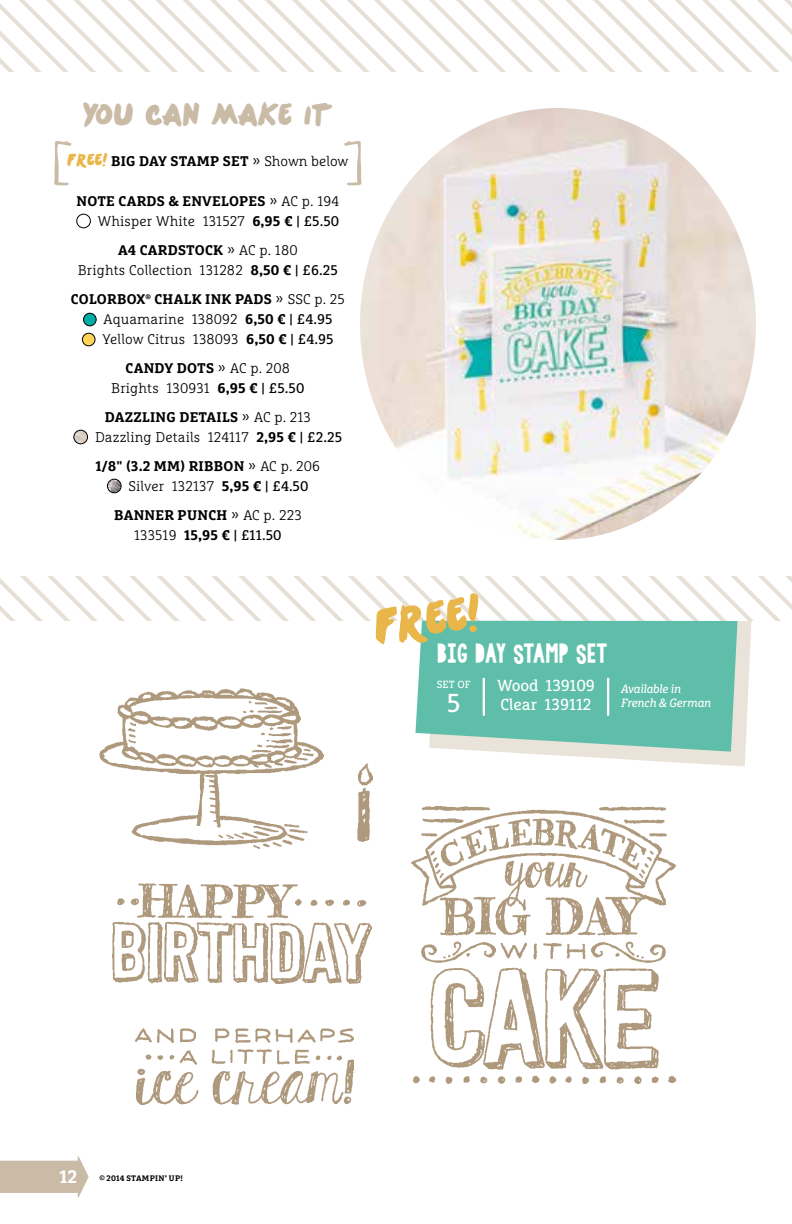
<style>
.page{position:relative;width:792px;height:1224px;background:#fff}
.page>*{position:absolute;margin:0;border:0;box-sizing:border-box;transform-origin:0 0}
.t1{font:56.2px "One Direction";color:#e9b64a}
.t2{font:37.4px "One Direction";letter-spacing:-.01em;color:#cabba7}
.t3{font:26px "KGBLESSYOURHEART";letter-spacing:.02em;color:#fff}
.t4{font:26px "Marselis Slab Pro";color:#fff}
.t5{font:20px "Folkland";color:#fff}
.t6{font:700 18px "Marselis Slab Pro";color:#fff}
.t7{font:16px "Marselis Slab Pro";color:#fff}
.t8{font:300 14px/20px "Marselis Slab Pro";letter-spacing:.01em;color:#000;text-align:center}
.t9{font:700 14px/20px "Marselis Slab Pro";letter-spacing:.02em;color:#000}
.t10{font:italic 12px "Marselis Slab Pro";letter-spacing:-.02em;color:#fff}
.t11{font:10.4px "Marselis Slab Pro";color:#fff}
.t12{font:700 8px "Marselis Slab Pro";letter-spacing:.03em;color:#000}
.s1{font-family:"One Direction";font-weight:400;font-size:20px;color:#e9b64a}
.s2{font-weight:300}
.s3{font-weight:700}
.s4{font-weight:400}
</style>
<div class="page">
<svg style="left:0;top:0;width:792px;height:72px"></svg>
<img style="left:360px;top:108px;width:396px;height:432px">
<img style="left:412px;top:806px;width:263px;height:277px">
<img style="left:100px;top:688px;width:224px;height:161px">
<img style="left:112px;top:883px;width:260px;height:101px">
<img style="left:135px;top:1028px;width:219px;height:77px">
<img style="left:357px;top:763px;width:16px;height:78px">
<svg style="left:0;top:576px;width:792px;height:45px"></svg>
<svg style="left:505px;top:621px;width:246px;height:145px;fill:#eae3da"></svg>
<svg style="left:415px;top:621px;width:322px;height:131px;fill:#5fbea9"></svg>
<svg style="left:483px;top:678px;width:2px;height:38px"></svg>
<svg style="left:607px;top:678px;width:2px;height:38px"></svg>
<div style="left:76px;top:214px;width:15px;height:14px;border:1px solid #000;border-radius:50%"></div>
<div style="left:84px;top:313px;width:12px;height:13px;background:#00ada6;border-radius:50%"></div>
<div style="left:83px;top:313px;width:14px;height:13px;border:1px solid #000;border-radius:50%"></div>
<div style="left:82px;top:333px;width:13px;height:13px;background:#ffd559;border-radius:50%"></div>
<div style="left:82px;top:333px;width:13px;height:13px;border:1px solid #000;border-radius:50%"></div>
<img style="left:74px;top:430px;width:14px;height:14px;border-radius:7px">
<div style="left:73px;top:430px;width:15px;height:14px;border:1px solid #000;border-radius:50%"></div>
<img style="left:107px;top:479px;width:14px;height:14px;border-radius:7px">
<div style="left:107px;top:479px;width:14px;height:14px;border:1px solid #000;border-radius:50%"></div>
<svg style="left:344px;top:139px;width:18px;height:46px"></svg>
<svg style="left:54px;top:141px;width:18px;height:44px"></svg>
<svg style="left:0;top:1156px;width:89px;height:41px"></svg>
<h2 class="t2" style="left:83px;top:98px;width:251px">YOU CAN MAKE IT</h2>
<p class="t9" style="left:67px;top:151px;width:283px"><span class="s1">FREE!</span> BIG DAY STAMP SET <span class="s2">» Shown below</span></p>
<p class="t8" style="left:77px;top:191px;width:264px;text-align:right"><span class="s3">NOTE CARDS &amp; ENVELOPES</span> » AC p. 194<br>Whisper White 131527 <span class="s3">6,95 €</span> <span class="s4">| £5.50</span></p>
<p class="t8" style="left:78px;top:240px;width:262px"><span class="s3">A4 CARDSTOCK</span> » AC p. 180<br>Brights Collection 131282 <span class="s3">8,50 €</span> <span class="s4">| £6.25</span></p>
<p class="t8" style="left:103px;top:289px;width:244px;text-align:left;text-indent:-32px"><span class="s3">COLORBOX</span><sup>®</sup> <span class="s3">CHALK INK PADS</span> » SSC p. 25<br>Aquamarine 138092 <span class="s3">6,50 €</span> <span class="s4">| £4.95<br></span>Yellow Citrus 138093 <span class="s3">6,50 €</span> <span class="s4">| £4.95</span></p>
<p class="t8" style="left:111px;top:358px;width:195px"><span class="s3">CANDY DOTS</span> » AC p. 208<br>Brights 130931 <span class="s3">6,95 €</span> <span class="s4">| £5.50</span></p>
<p class="t8" style="left:95px;top:407px;width:249px;text-align:left;text-indent:10px"><span class="s3">DAZZLING DETAILS</span> » AC p. 213<br>Dazzling Details 124117 <span class="s3">2,95 €</span> <span class="s4">| £2.25</span></p>
<p class="t9" style="left:129px;top:456px;width:193px;text-indent:-33px">1/8" (3.2 MM) RIBBON <span class="s2">» AC p. 206<br>Silver 132137</span> 5,95 € <span class="s4">| £4.50</span></p>
<p class="t9" style="left:114px;top:505px;width:189px;text-align:center">BANNER PUNCH <span class="s2">» AC p. 223<br>133519</span> 15,95 € <span class="s4">| £11.50</span></p>
<h1 class="t1" style="left:370px;top:602px;width:109px;rotate:-8deg">FREE!</h1>
<h3 class="t3" style="left:437px;top:638px;width:172px">BIG DAY STAMP SET</h3>
<p class="t11" style="left:437px;top:678px;width:35px">SET OF</p>
<h3 class="t4" style="left:447px;top:687px;width:15px">5</h3>
<p class="t7" style="left:497px;top:675px;width:99px">Wood 139109</p>
<p class="t10" style="left:621px;top:682px;width:61px">Available in</p>
<p class="t7" style="left:500px;top:694px;width:93px">Clear 139112</p>
<p class="t10" style="left:621px;top:696px;width:92px">French &amp; German</p>
<p class="t6" style="left:59px;top:1166px;width:20px">12</p>
<p class="t12" style="left:99px;top:1173px;width:85px">© 2014 STAMPIN’ UP!</p>
<h3 class="t5" style="left:45px;top:1171px;width:34px">TWELVE</h3>
</div>
